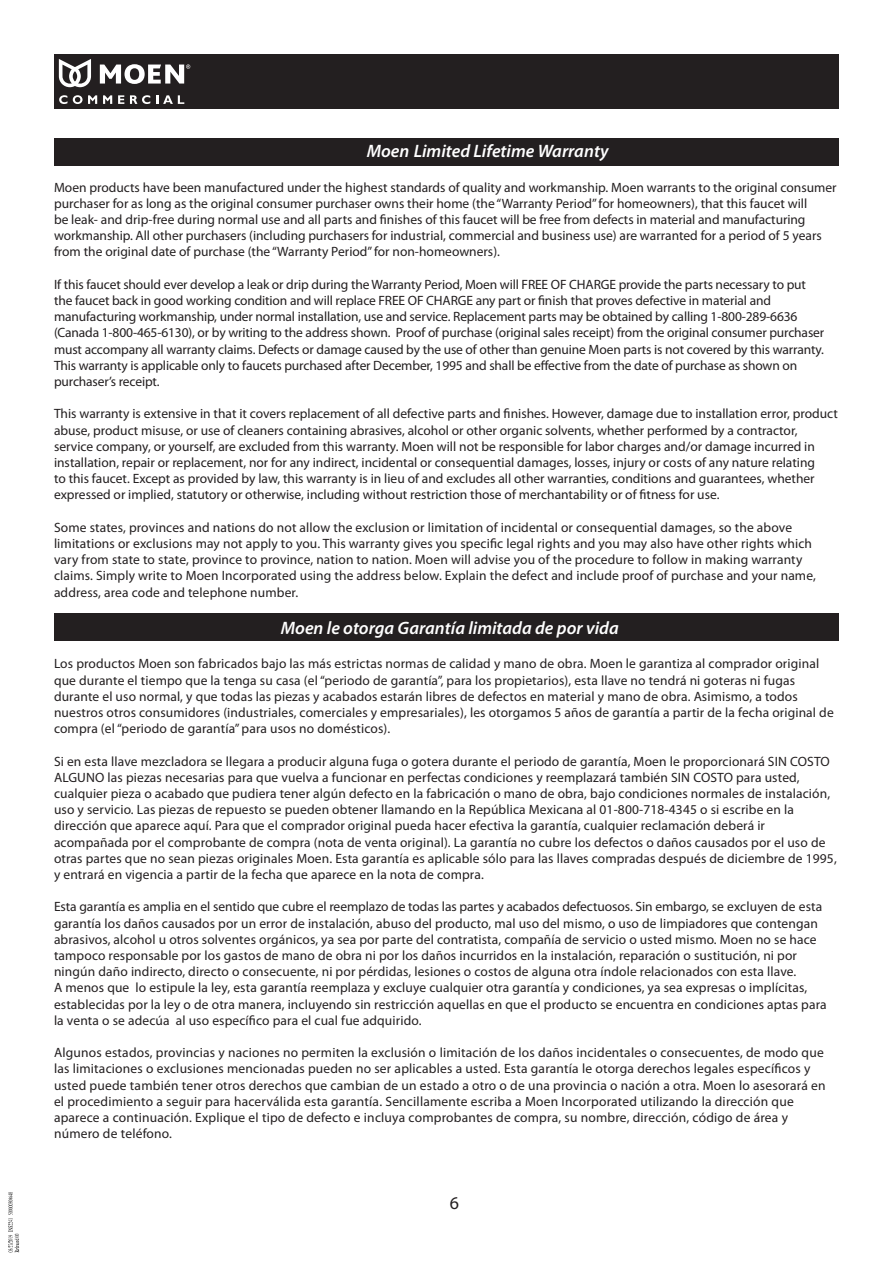
<style>
.page{position:relative;width:893px;height:1263px;background:#fff}
.page>*{position:absolute;margin:0;border:0;box-sizing:border-box;transform-origin:0 0}
.t1{font:italic 600 18px "Myriad Pro";color:#fff}
.t2{font:18px "Myriad Pro";color:#231f20}
.t3{font:13.5px/16.2px "Myriad Pro";letter-spacing:.01em;color:#231f20}
.t4{font:13.5px/16.2px "Myriad Pro";letter-spacing:-.01em;color:#231f20}
</style>
<div class="page">
<div style="left:54px;top:55px;width:785px;height:54px;background:#231f20"></div>
<div style="left:54px;top:138px;width:785px;height:27px;background:#231f20"></div>
<div style="left:54px;top:613px;width:785px;height:27px;background:#231f20"></div>
<svg style="left:100px;top:64px;width:90px;height:20px"></svg>
<svg style="left:59px;top:95px;width:8px;height:9px"></svg>
<svg style="left:73px;top:95px;width:24px;height:9px"></svg>
<svg style="left:103px;top:95px;width:9px;height:9px"></svg>
<svg style="left:118px;top:95px;width:6px;height:9px"></svg>
<svg style="left:130px;top:95px;width:20px;height:9px"></svg>
<svg style="left:156px;top:95px;width:28px;height:9px"></svg>
<svg style="left:59px;top:59px;width:32px;height:28px"></svg>
<svg style="left:8px;top:1192px;width:11px;height:60px"></svg>
<h1 class="t1" style="left:367px;top:140px;width:243px">Moen Limited Lifetime Warranty</h1>
<p class="t3" style="left:54px;top:179px;width:784px">Moen products have been manufactured under the highest standards of quality and workmanship. Moen warrants to the original consumer purchaser for as long as the original consumer purchaser owns their home (the “Warranty Period” for homeowners), that this faucet will<br>be leak- and drip-free during normal use and all parts and finishes of this faucet will be free from defects in material and manufacturing workmanship. All other purchasers (including purchasers for industrial, commercial and business use) are warranted for a period of 5 years from the original date of purchase (the “Warranty Period” for non-homeowners).</p>
<p class="t4" style="left:54px;top:276px;width:772px">If this faucet should ever develop a leak or drip during the Warranty Period, Moen will FREE OF CHARGE provide the parts necessary to put the faucet back in good working condition and will replace FREE OF CHARGE any part or finish that proves defective in material and manufacturing workmanship, under normal installation, use and service. Replacement parts may be obtained by calling 1-800-289-6636 (Canada 1-800-465-6130), or by writing to the address shown. Proof of purchase (original sales receipt) from the original consumer purchaser must accompany all warranty claims. Defects or damage caused by the use of other than genuine Moen parts is not covered by this warranty.<br>This warranty is applicable only to faucets purchased after December, 1995 and shall be effective from the date of purchase as shown on purchaser’s receipt.</p>
<p class="t3" style="left:54px;top:406px;width:785px">This warranty is extensive in that it covers replacement of all defective parts and finishes. However, damage due to installation error, product abuse, product misuse, or use of cleaners containing abrasives, alcohol or other organic solvents, whether performed by a contractor, service company, or yourself, are excluded from this warranty. Moen will not be responsible for labor charges and/or damage incurred in installation, repair or replacement, nor for any indirect, incidental or consequential damages, losses, injury or costs of any nature relating<br>to this faucet. Except as provided by law, this warranty is in lieu of and excludes all other warranties, conditions and guarantees, whether expressed or implied, statutory or otherwise, including without restriction those of merchantability or of fitness for use.</p>
<p class="t3" style="left:54px;top:519px;width:763px">Some states, provinces and nations do not allow the exclusion or limitation of incidental or consequential damages, so the above limitations or exclusions may not apply to you. This warranty gives you specific legal rights and you may also have other rights which vary from state to state, province to province, nation to nation. Moen will advise you of the procedure to follow in making warranty claims. Simply write to Moen Incorporated using the address below. Explain the defect and include proof of purchase and your name, address, area code and telephone number.</p>
<h1 class="t1" style="left:281px;top:617px;width:340px">Moen le otorga Garantía limitada de por vida</h1>
<p class="t3" style="left:54px;top:656px;width:781px">Los productos Moen son fabricados bajo las más estrictas normas de calidad y mano de obra. Moen le garantiza al comprador original que durante el tiempo que la tenga su casa (el “periodo de garantía”, para los propietarios), esta llave no tendrá ni goteras ni fugas durante el uso normal, y que todas las piezas y acabados estarán libres de defectos en material y mano de obra. Asimismo, a todos nuestros otros consumidores (industriales, comerciales y empresariales), les otorgamos 5 años de garantía a partir de la fecha original de compra (el “periodo de garantía” para usos no domésticos).</p>
<p class="t3" style="left:54px;top:753px;width:784px">Si en esta llave mezcladora se llegara a producir alguna fuga o gotera durante el periodo de garantía, Moen le proporcionará SIN COSTO ALGUNO las piezas necesarias para que vuelva a funcionar en perfectas condiciones y reemplazará también SIN COSTO para usted, cualquier pieza o acabado que pudiera tener algún defecto en la fabricación o mano de obra, bajo condiciones normales de instalación, uso y servicio. Las piezas de repuesto se pueden obtener llamando en la República Mexicana al 01-800-718-4345 o si escribe en la dirección que aparece aquí. Para que el comprador original pueda hacer efectiva la garantía, cualquier reclamación deberá ir acompañada por el comprobante de compra (nota de venta original). La garantía no cubre los defectos o daños causados por el uso de otras partes que no sean piezas originales Moen. Esta garantía es aplicable sólo para las llaves compradas después de diciembre de 1995, y entrará en vigencia a partir de la fecha que aparece en la nota de compra.</p>
<p class="t3" style="left:54px;top:899px;width:774px">Esta garantía es amplia en el sentido que cubre el reemplazo de todas las partes y acabados defectuosos. Sin embargo, se excluyen de esta garantía los daños causados por un error de instalación, abuso del producto, mal uso del mismo, o uso de limpiadores que contengan abrasivos, alcohol u otros solventes orgánicos, ya sea por parte del contratista, compañía de servicio o usted mismo. Moen no se hace tampoco responsable por los gastos de mano de obra ni por los daños incurridos en la instalación, reparación o sustitución, ni por ningún daño indirecto, directo o consecuente, ni por pérdidas, lesiones o costos de alguna otra índole relacionados con esta llave.<br>A menos que lo estipule la ley, esta garantía reemplaza y excluye cualquier otra garantía y condiciones, ya sea expresas o implícitas, establecidas por la ley o de otra manera, incluyendo sin restricción aquellas en que el producto se encuentra en condiciones aptas para la venta o se adecúa al uso específico para el cual fue adquirido.</p>
<p class="t3" style="left:54px;top:1044px;width:773px">Algunos estados, provincias y naciones no permiten la exclusión o limitación de los daños incidentales o consecuentes, de modo que las limitaciones o exclusiones mencionadas pueden no ser aplicables a usted. Esta garantía le otorga derechos legales específicos y usted puede también tener otros derechos que cambian de un estado a otro o de una provincia o nación a otra. Moen lo asesorará en el procedimiento a seguir para hacerválida esta garantía. Sencillamente escriba a Moen Incorporated utilizando la dirección que aparece a continuación. Explique el tipo de defecto e incluya comprobantes de compra, su nombre, dirección, código de área y número de teléfono.</p>
<h1 class="t2" style="left:450px;top:1192px;width:11px">6</h1>
</div>
